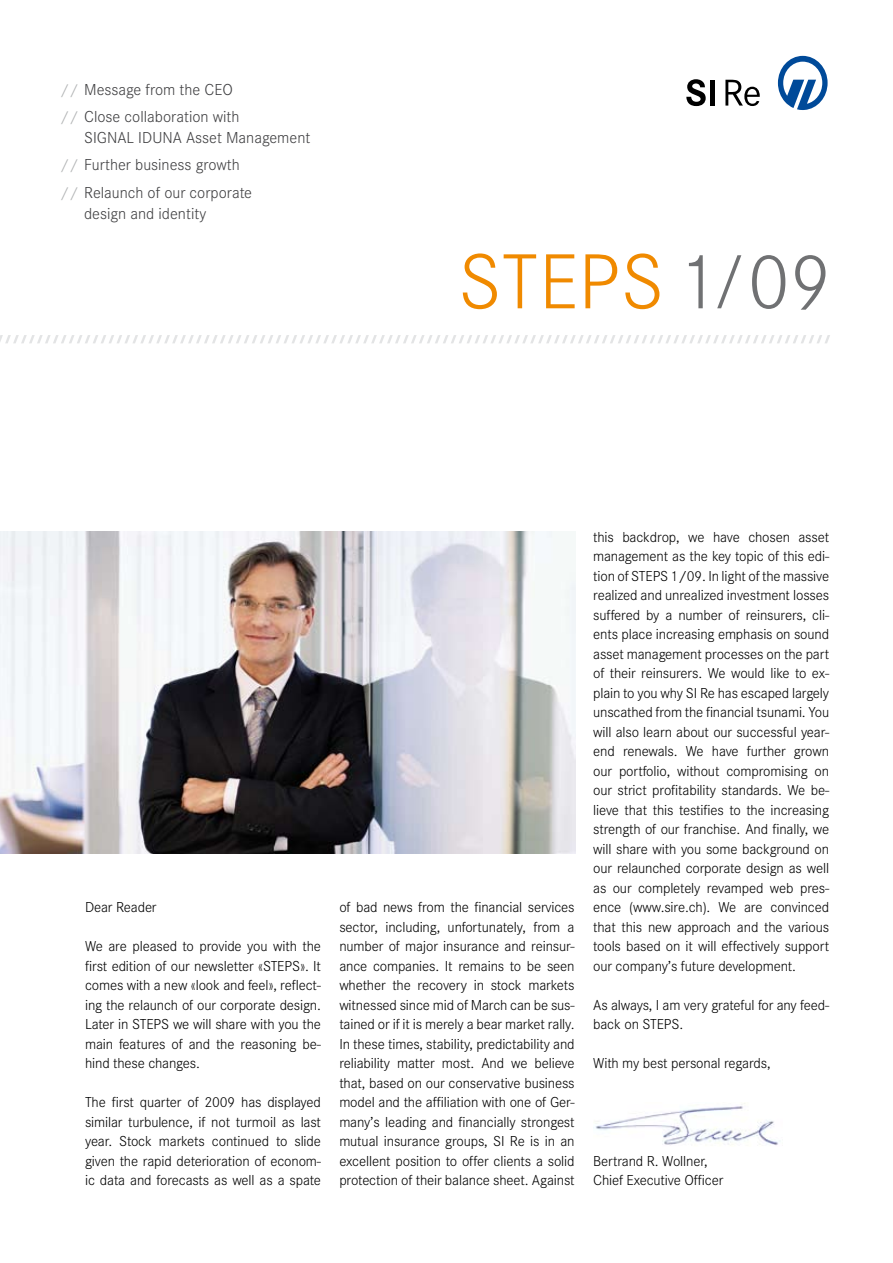
<style>
.page{position:relative;width:893px;height:1263px;background:#fff}
.page>*{position:absolute;margin:0;border:0;box-sizing:border-box;transform-origin:0 0}
.t1{font:300 80.85px "Corporate S";color:#f08a00}
.t2{font:300 80.85px "Corporate S";color:#707173}
.t3{font:300 16.5px/27.5px "Corporate S";color:#3e3e40}
.t4{font:300 15px/19.5px "Corporate S";letter-spacing:-.01em;color:#000;text-align:justify}
.s1{font-size:16.05px;color:#b1b3b4}
</style>
<div class="page">
<svg style="left:0;top:335px;width:830px;height:8px"></svg>
<svg style="left:717px;top:255px;width:24px;height:53px"></svg>
<img style="left:0;top:531px;width:575px;height:322px">
<img style="left:595px;top:1103px;width:185px;height:42px">
<svg style="left:778px;top:56px;width:50px;height:54px"></svg>
<svg style="left:686px;top:79px;width:20px;height:27px"></svg>
<div style="left:710px;top:80px;width:5px;height:26px;background:#000"></div>
<svg style="left:725px;top:80px;width:35px;height:26px"></svg>
<p class="t3" style="left:60px;top:76px;width:181px"><span class="s1">//</span> Message from the CEO <span class="s1">//</span> Close collaboration with</p>
<p class="t3" style="left:60px;top:124px;width:252px;text-indent:24px">SIGNAL IDUNA Asset Management <span class="s1">//</span> Further business growth<br><span class="s1">//</span> Relaunch of our corporate</p>
<p class="t3" style="left:84px;top:200px;width:124px">design and identity</p>
<h1 class="t1" style="left:458px;top:237px;width:41px">steps</h1>
<h1 class="t2" style="left:679px;top:237px;width:155px">1 09</h1>
<p class="t4" style="left:85px;top:898px;width:73px">Dear Reader</p>
<p class="t4" style="left:85px;top:937px;width:238px">We are pleased to provide you with the first edition of our newsletter «STEPS». It comes with a new «look and feel», reflect&shy;ing the relaunch of our corporate design.<br>Later in STEPS we will share with you the main features of and the reasoning be&shy;hind these changes.</p>
<p class="t4" style="left:85px;top:1093px;width:238px">The first quarter of 2009 has displayed similar turbulence, if not turmoil as last year. Stock markets continued to slide given the rapid deterioration of econom&shy;ic data and forecasts as well as a spate</p>
<p class="t4" style="left:339px;top:898px;width:237px">of bad news from the financial services sector, including, unfortunately, from a number of major insurance and reinsur&shy;ance companies. It remains to be seen whether the recovery in stock markets witnessed since mid of March can be sus&shy;tained or if it is merely a bear market rally.<br>In these times, stability, predictability and reliability matter most. And we believe that, based on our conservative business model and the affiliation with one of Ger&shy;many’s leading and financially strongest mutual insurance groups, SI Re is in an excellent position to offer clients a solid protection of their balance sheet. Against</p>
<p class="t4" style="left:593px;top:527px;width:238px">this backdrop, we have chosen asset management as the key topic of this edi&shy;tion of STEPS 1/09. In light of the massive realized and unrealized investment losses suffered by a number of reinsurers, cli&shy;ents place increasing emphasis on sound asset management processes on the part of their reinsurers. We would like to ex&shy;plain to you why SI Re has escaped largely unscathed from the financial tsunami. You will also learn about our successful year&shy;end renewals. We have further grown our portfolio, without compromising on our strict profitability standards. We be&shy;lieve that this testifies to the increasing strength of our franchise. And finally, we will share with you some background on our relaunched corporate design as well as our completely revamped web pres&shy;ence (www.sire.ch). We are convinced that this new approach and the various tools based on it will effectively support our company’s future development.</p>
<p class="t4" style="left:593px;top:995px;width:237px">As always, I am very grateful for any feed&shy;back on STEPS.</p>
<p class="t4" style="left:593px;top:1054px;width:179px">With my best personal regards,</p>
<p class="t4" style="left:593px;top:1151px;width:132px">Bertrand R. Wollner,<br>Chief Executive Officer</p>
</div>
